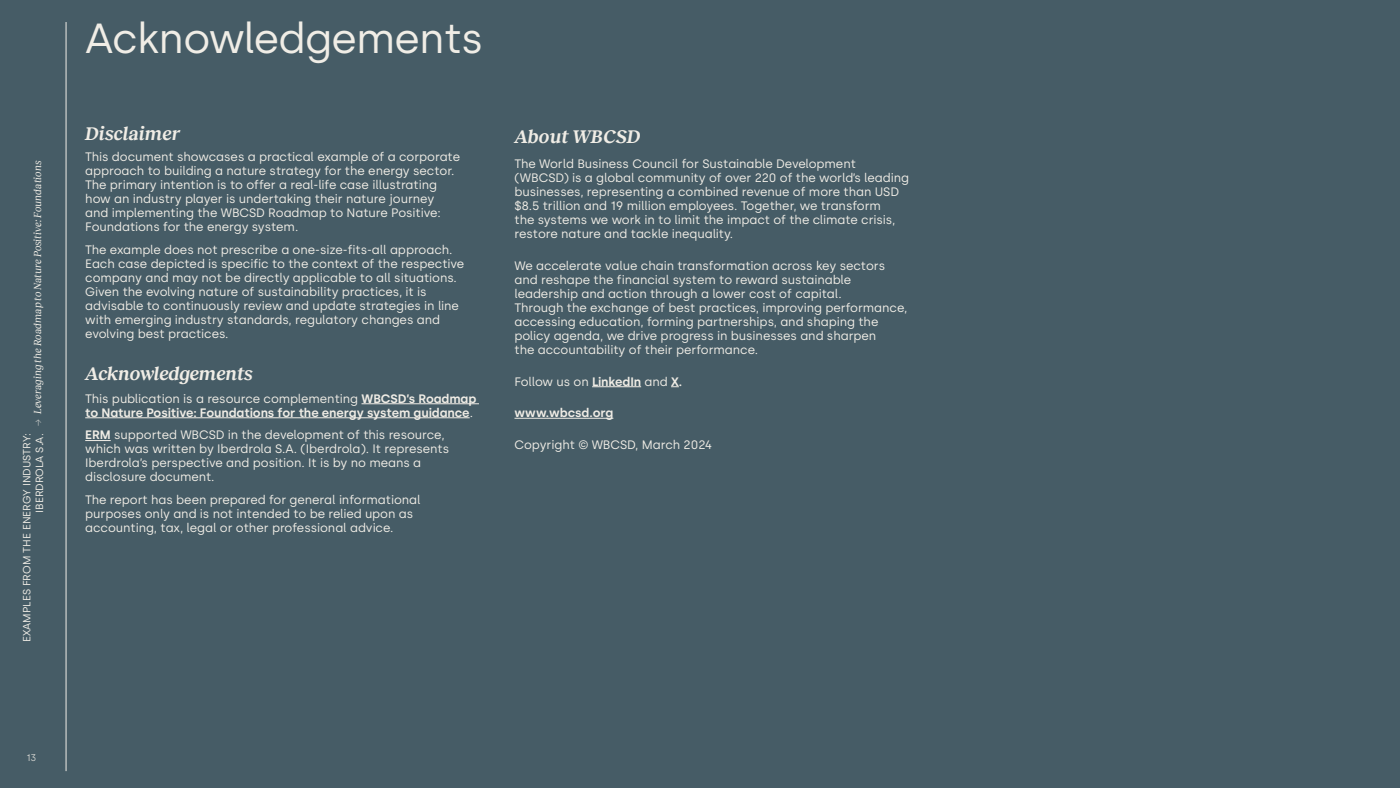
<style>
.page{position:relative;width:1400px;height:788px;background:#465c66}
.page>*{position:absolute;margin:0;border:0;box-sizing:border-box;transform-origin:0 0}
.t1{font:42px "Silka";letter-spacing:-.02em;color:#f0ede6}
.t2{font:italic 600 19.25px "Reckless";letter-spacing:-.01em;color:#f0ede6}
.t3{font:12.25px/14px "Silka";letter-spacing:-.005em;color:#f0ede6}
.t4{font:600 12.25px/14px "Silka";letter-spacing:-.005em;color:#f0ede6}
.t5{font:italic 10.5px "Reckless";color:#f0ede6}
.t6{font:10.5px "Silka";color:#f0ede6}
.t7{font:300 9.62px "Silka";color:#f0ede6}
.s1{font-family:"Silka";font-style:normal}
.s2{font-weight:400}
.s3{font-weight:600}
</style>
<div class="page">
<hr style="left:66px;top:22px;width:1px;height:749px;background:#f0ede6">
<hr style="left:592px;top:386px;width:49px;height:1px;background:#f0ede6">
<hr style="left:514px;top:418px;width:99px;height:1px;background:#f0ede6">
<hr style="left:362px;top:403px;width:117px;height:1px;background:#f0ede6">
<hr style="left:85px;top:417px;width:385px;height:1px;background:#f0ede6">
<svg style="left:85px;top:440px;width:26px;height:1px"></svg>
<p class="t5" style="left:30px;top:512px;width:353px;rotate:-90deg"><span class="s1">IBERDROLA S.A.</span> → Leveraging the Roadmap to Nature Positive: Foundations</p>
<p class="t6" style="left:21px;top:642px;width:210px;rotate:-90deg">EXAMPLES FROM THE ENERGY INDUSTRY:</p>
<h1 class="t1" style="left:85px;top:13px;width:400px">Acknowledgements</h1>
<h2 class="t2" style="left:85px;top:119px;width:96px">Disclaimer</h2>
<p class="t3" style="left:85px;top:150px;width:376px">This document showcases a practical example of a corporate approach to building a nature strategy for the energy sector.<br>The primary intention is to offer a real-life case illustrating how an industry player is undertaking their nature journey and implementing the WBCSD Roadmap to Nature Positive:<br>Foundations for the energy system.</p>
<p class="t3" style="left:85px;top:242px;width:381px">The example does not prescribe a one-size-fits-all approach.<br>Each case depicted is specific to the context of the respective company and may not be directly applicable to all situations.<br>Given the evolving nature of sustainability practices, it is advisable to continuously review and update strategies in line with emerging industry standards, regulatory changes and evolving best practices.</p>
<h2 class="t2" style="left:85px;top:359px;width:169px">Acknowledgements</h2>
<p class="t4" style="left:85px;top:391px;width:393px"><span class="s2">This publication is a resource complementing</span> WBCSD’s Roadmap to Nature Positive: Foundations for the energy system guidance<span class="s2">.</span></p>
<p class="t3" style="left:85px;top:428px;width:366px"><span class="s3">ERM</span> supported WBCSD in the development of this resource, which was written by Iberdrola S.A. (Iberdrola). It represents Iberdrola’s perspective and position. It is by no means a disclosure document.</p>
<p class="t3" style="left:85px;top:493px;width:337px">The report has been prepared for general informational purposes only and is not intended to be relied upon as accounting, tax, legal or other professional advice.</p>
<h2 class="t2" style="left:514px;top:122px;width:127px">About WBCSD</h2>
<p class="t3" style="left:514px;top:157px;width:396px">The World Business Council for Sustainable Development (WBCSD) is a global community of over 220 of the world’s leading businesses, representing a combined revenue of more than USD $8.5 trillion and 19 million employees. Together, we transform<br>the systems we work in to limit the impact of the climate crisis, restore nature and tackle inequality.</p>
<p class="t3" style="left:514px;top:258px;width:394px">We accelerate value chain transformation across key sectors and reshape the financial system to reward sustainable leadership and action through a lower cost of capital.<br>Through the exchange of best practices, improving performance, accessing education, forming partnerships, and shaping the policy agenda, we drive progress in businesses and sharpen<br>the accountability of their performance.</p>
<p class="t3" style="left:514px;top:374px;width:169px">Follow us on <span class="s3">LinkedIn</span> and <span class="s3">X.</span></p>
<p class="t4" style="left:514px;top:405px;width:100px">www.wbcsd.org</p>
<p class="t3" style="left:514px;top:437px;width:199px">Copyright © WBCSD, March 2024</p>
<p class="t7" style="left:27px;top:751px;width:11px">13</p>
</div>
